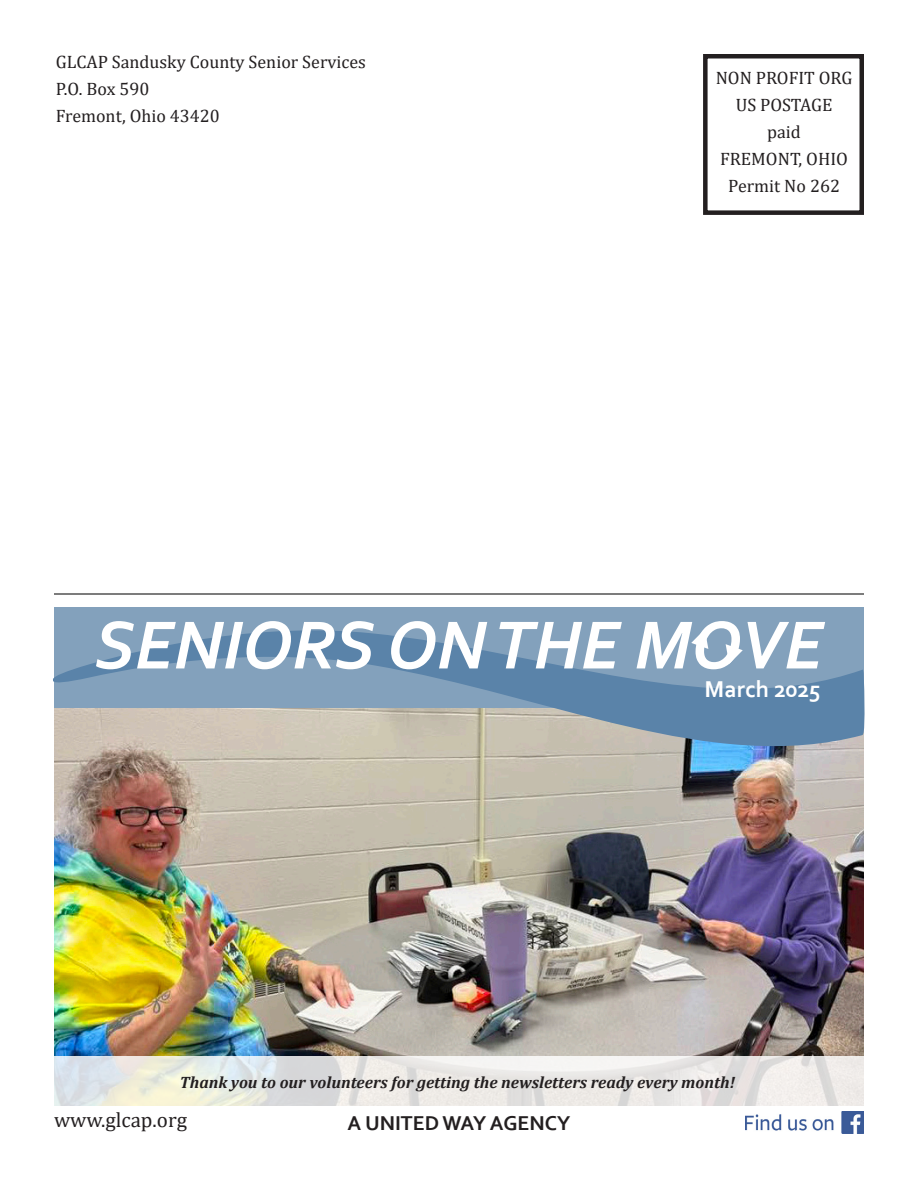
<style>
.page{position:relative;width:918px;height:1188px;background:#fff}
.page>*{position:absolute;margin:0;border:0;box-sizing:border-box;transform-origin:0 0}
.t1{font:italic 700 71.25px "Corbel";color:#fff}
.t2{font:700 24px "Corbel";color:#fff}
.t3{font:700 21px "Corbel";color:#231f20}
.t4{font:21px "Cambria";color:#231f20}
.t5{font:18px "Cambria";color:#231f20}
.t6{font:italic 700 16.5px "Cambria";color:#231f20}
</style>
<div class="page">
<img style="left:54px;top:773px;width:810px;height:283px">
<div style="left:54px;top:608px;width:810px;height:100px;background:#83a1bc"></div>
<svg style="left:53px;top:630px;width:812px;height:143px"></svg>
<svg style="left:691px;top:629px;width:17px;height:20px"></svg>
<svg style="left:726px;top:644px;width:17px;height:20px"></svg>
<hr style="left:54px;top:593px;width:810px;height:2px;background:#525252">
<div style="left:703px;top:54px;width:161px;height:161px;border:4px solid #231f20"></div>
<img style="left:746px;top:1111px;width:118px;height:23px">
<svg style="left:54px;top:1056px;width:810px;height:49px;background:#e8e7e4"></svg>
<p class="t5" style="left:56px;top:51px;width:312px">GLCAP Sandusky County Senior Services</p>
<p class="t5" style="left:56px;top:78px;width:95px">P.O. Box 590</p>
<p class="t5" style="left:56px;top:105px;width:165px">Fremont, Ohio 43420</p>
<p class="t5" style="left:716px;top:67px;width:138px">NON PROFIT ORG</p>
<p class="t5" style="left:736px;top:94px;width:98px">US POSTAGE</p>
<p class="t5" style="left:767px;top:121px;width:35px">paid</p>
<p class="t5" style="left:720px;top:148px;width:129px">FREMONT, OHIO</p>
<p class="t5" style="left:728px;top:175px;width:113px">Permit No 262</p>
<p class="t1" style="left:95px;top:601px;width:730px">SENIORS ON THE MOVE</p>
<p class="t2" style="left:705px;top:674px;width:117px">March 2025</p>
<p class="t6" style="left:180px;top:1070px;width:557px">Thank you to our volunteers for getting the newsletters ready every month!</p>
<p class="t4" style="left:54px;top:1108px;width:135px">www.glcap.org</p>
<p class="t3" style="left:348px;top:1110px;width:224px">A UNITED WAY AGENCY</p>
</div>
